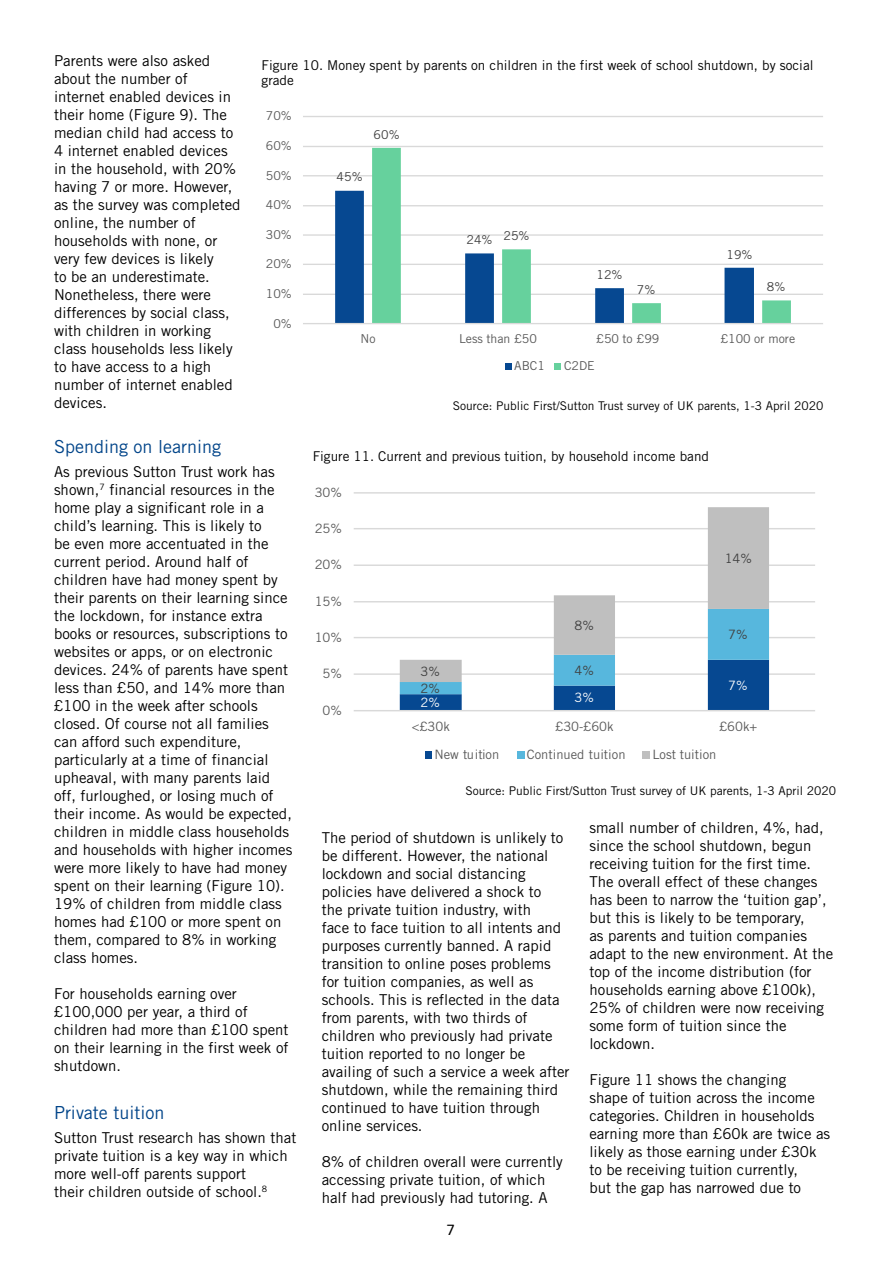
<style>
.page{position:relative;width:893px;height:1263px;background:#fff}
.page>*{position:absolute;margin:0;border:0;box-sizing:border-box;transform-origin:0 0}
.t1{font:18px "Trade Gothic";color:#014489}
.t2{font:16.5px "Calibri";color:#000}
.t3{font:15px/18px "Trade Gothic";color:#000}
.header_1{font:13.5px/15.6px "Trade Gothic";color:#000}
.t4{font:12.9px "Trade Gothic";color:#595959}
.t5{font:12.9px "Trade Gothic";color:#404040}
.t6{font:12.9px "Trade Gothic";color:#fff}
.t7{font:12.3px "Trade Gothic";color:#595959}
.t8{font:12.3px "Trade Gothic";color:#404040}
.header_1-2{font:12px "Trade Gothic";color:#000}
</style>
<div class="page">
<hr style="left:303px;top:294px;width:520px;height:1px;background:#d9d9d9">
<hr style="left:303px;top:264px;width:520px;height:1px;background:#d9d9d9">
<hr style="left:303px;top:234px;width:520px;height:2px;background:#d9d9d9">
<hr style="left:303px;top:205px;width:520px;height:1px;background:#d9d9d9">
<hr style="left:303px;top:175px;width:520px;height:1px;background:#d9d9d9">
<hr style="left:303px;top:146px;width:520px;height:1px;background:#d9d9d9">
<hr style="left:303px;top:116px;width:520px;height:1px;background:#d9d9d9">
<svg style="left:335px;top:191px;width:37px;height:132px;fill:#064891"></svg>
<svg style="left:372px;top:148px;width:419px;height:175px"></svg>
<hr style="left:303px;top:323px;width:520px;height:1px;background:#d9d9d9">
<div style="left:505px;top:363px;width:7px;height:6px;background:#064891"></div>
<svg style="left:555px;top:363px;width:6px;height:6px"></svg>
<hr style="left:354px;top:673px;width:461px;height:2px;background:#d9d9d9">
<hr style="left:354px;top:637px;width:461px;height:1px;background:#d9d9d9">
<hr style="left:354px;top:601px;width:461px;height:1px;background:#d9d9d9">
<hr style="left:354px;top:564px;width:461px;height:2px;background:#d9d9d9">
<hr style="left:354px;top:528px;width:461px;height:1px;background:#d9d9d9">
<hr style="left:354px;top:492px;width:461px;height:2px;background:#d9d9d9">
<svg style="left:400px;top:682px;width:369px;height:28px"></svg>
<svg style="left:400px;top:507px;width:369px;height:175px"></svg>
<hr style="left:354px;top:710px;width:461px;height:1px;background:#d9d9d9">
<div style="left:425px;top:751px;width:6px;height:8px;background:#064891"></div>
<div style="left:517px;top:751px;width:7px;height:8px;background:#57b7dd"></div>
<div style="left:642px;top:751px;width:8px;height:8px;background:#bfbfbf"></div>
<p class="t3" style="left:54px;top:51px;width:188px">Parents were also asked about the number of internet enabled devices in their home (Figure 9). The median child had access to<br>4 internet enabled devices in the household, with 20% having 7 or more. However, as the survey was completed online, the number of households with none, or very few devices is likely<br>to be an underestimate.<br>Nonetheless, there were differences by social class, with children in working class households less likely to have access to a high number of internet enabled devices.</p>
<p class="t1" style="left:54px;top:435px;width:169px">Spending on learning</p>
<p class="t3" style="left:54px;top:462px;width:240px">As previous Sutton Trust work has shown,<sup>7</sup> financial resources in the home play a significant role in a child’s learning. This is likely to<br>be even more accentuated in the current period. Around half of children have had money spent by their parents on their learning since the lockdown, for instance extra books or resources, subscriptions to websites or apps, or on electronic devices. 24% of parents have spent less than £50, and 14% more than £100 in the week after schools closed. Of course not all families can afford such expenditure, particularly at a time of financial upheaval, with many parents laid off, furloughed, or losing much of their income. As would be expected, children in middle class households and households with higher incomes were more likely to have had money spent on their learning (Figure 10).<br>19% of children from middle class homes had £100 or more spent on them, compared to 8% in working class homes.</p>
<p class="t3" style="left:54px;top:984px;width:236px">For households earning over £100,000 per year, a third of children had more than £100 spent on their learning in the first week of shutdown.</p>
<p class="t1" style="left:54px;top:1101px;width:112px">Private tuition</p>
<p class="t3" style="left:54px;top:1128px;width:244px">Sutton Trust research has shown that private tuition is a key way in which more well-off parents support</p>
<p class="t3" style="left:54px;top:1182px;width:215px">their children outside of school.<sup>8</sup></p>
<p class="header_1" style="left:262px;top:57px;width:553px">Figure 10. Money spent by parents on children in the first week of school shutdown, by social grade</p>
<p class="t7" style="left:266px;top:109px;width:28px">70%</p>
<p class="t8" style="left:374px;top:127px;width:28px">60%</p>
<p class="t7" style="left:266px;top:138px;width:28px">60%</p>
<p class="t7" style="left:266px;top:168px;width:28px">50%</p>
<p class="t8" style="left:337px;top:170px;width:28px">45%</p>
<p class="t7" style="left:266px;top:197px;width:28px">40%</p>
<p class="t7" style="left:266px;top:227px;width:28px">30%</p>
<p class="t8" style="left:504px;top:228px;width:28px">25%</p>
<p class="t8" style="left:467px;top:233px;width:28px">24%</p>
<p class="t8" style="left:726px;top:247px;width:28px">19%</p>
<p class="t7" style="left:266px;top:257px;width:28px">20%</p>
<p class="t8" style="left:596px;top:267px;width:28px">12%</p>
<p class="t8" style="left:637px;top:282px;width:20px">7%</p>
<p class="t8" style="left:767px;top:279px;width:20px">8%</p>
<p class="t7" style="left:266px;top:286px;width:28px">10%</p>
<p class="t7" style="left:273px;top:316px;width:20px">0%</p>
<p class="t7" style="left:361px;top:331px;width:17px">No</p>
<p class="t7" style="left:459px;top:331px;width:80px">Less than £50</p>
<p class="t7" style="left:596px;top:331px;width:64px">£50 to £99</p>
<p class="t7" style="left:721px;top:331px;width:76px">£100 or more</p>
<p class="t7" style="left:514px;top:358px;width:32px">ABC1</p>
<p class="t7" style="left:564px;top:358px;width:32px">C2DE</p>
<p class="header_1-2" style="left:453px;top:398px;width:372px">Source: Public First/Sutton Trust survey of UK parents, 1-3 April 2020</p>
<p class="header_1" style="left:313px;top:448px;width:398px">Figure 11. Current and previous tuition, by household income band</p>
<p class="t4" style="left:315px;top:484px;width:29px">30%</p>
<p class="t4" style="left:315px;top:520px;width:29px">25%</p>
<p class="t5" style="left:725px;top:550px;width:29px">14%</p>
<p class="t4" style="left:315px;top:557px;width:29px">20%</p>
<p class="t4" style="left:315px;top:593px;width:29px">15%</p>
<p class="t5" style="left:574px;top:617px;width:21px">8%</p>
<p class="t5" style="left:728px;top:626px;width:21px">7%</p>
<p class="t4" style="left:315px;top:629px;width:29px">10%</p>
<p class="t5" style="left:574px;top:662px;width:21px">4%</p>
<p class="t5" style="left:421px;top:663px;width:21px">3%</p>
<p class="t4" style="left:323px;top:666px;width:21px">5%</p>
<p class="t5" style="left:421px;top:680px;width:21px">2%</p>
<p class="t6" style="left:728px;top:677px;width:21px">7%</p>
<p class="t6" style="left:421px;top:695px;width:21px">2%</p>
<p class="t6" style="left:574px;top:690px;width:21px">3%</p>
<p class="t4" style="left:323px;top:702px;width:21px">0%</p>
<p class="t4" style="left:412px;top:719px;width:40px">&lt;£30k</p>
<p class="t4" style="left:555px;top:719px;width:60px">£30-£60k</p>
<p class="t4" style="left:719px;top:719px;width:39px">£60k+</p>
<p class="t4" style="left:434px;top:747px;width:66px">New tuition</p>
<p class="t4" style="left:527px;top:747px;width:100px">Continued tuition</p>
<p class="t4" style="left:652px;top:747px;width:66px">Lost tuition</p>
<p class="header_1-2" style="left:465px;top:783px;width:372px">Source: Public First/Sutton Trust survey of UK parents, 1-3 April 2020</p>
<p class="t3" style="left:589px;top:818px;width:245px">small number of children, 4%, had, since the school shutdown, begun receiving tuition for the first time.<br>The overall effect of these changes has been to narrow the ‘tuition gap’, but this is likely to be temporary,<br>as parents and tuition companies adapt to the new environment. At the top of the income distribution (for households earning above £100k),<br>25% of children were now receiving some form of tuition since the lockdown.</p>
<p class="t3" style="left:589px;top:1070px;width:242px">Figure 11 shows the changing<br>shape of tuition across the income categories. Children in households earning more than £60k are twice as likely as those earning under £30k to be receiving tuition currently,<br>but the gap has narrowed due to</p>
<p class="t3" style="left:322px;top:828px;width:249px">The period of shutdown is unlikely to be different. However, the national lockdown and social distancing policies have delivered a shock to<br>the private tuition industry, with<br>face to face tuition to all intents and purposes currently banned. A rapid transition to online poses problems for tuition companies, as well as schools. This is reflected in the data from parents, with two thirds of children who previously had private tuition reported to no longer be availing of such a service a week after shutdown, while the remaining third continued to have tuition through online services.</p>
<p class="t3" style="left:322px;top:1152px;width:243px">8% of children overall were currently accessing private tuition, of which half had previously had tutoring. A</p>
<p class="t2" style="left:446px;top:1218px;width:10px">7</p>
</div>
